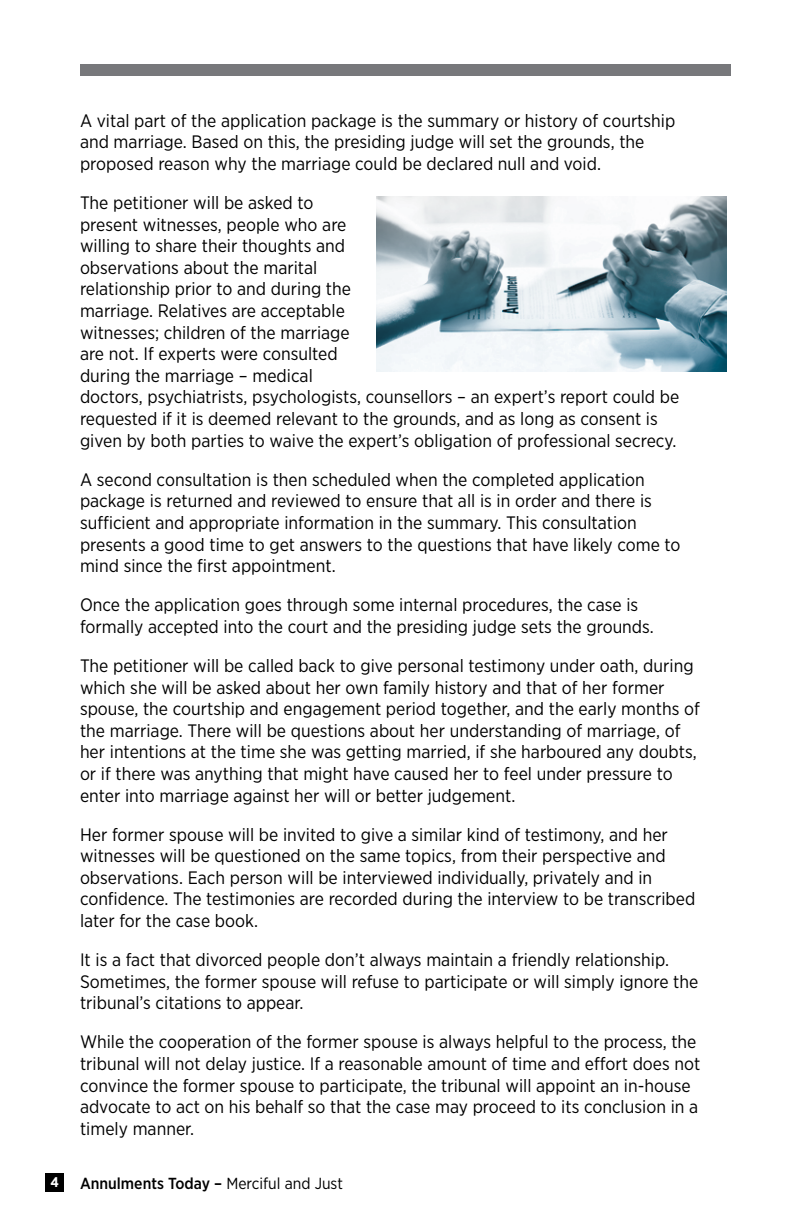
<style>
.page{position:relative;width:792px;height:1224px;background:#fff}
.page>*{position:absolute;margin:0;border:0;box-sizing:border-box;transform-origin:0 0}
.t1{font:18px/21.6px "Gotham Narrow";color:#000}
.t2{font:500 16px "Gotham Narrow";color:#000}
.t3{font:700 14px "Gotham Narrow";color:#fff}
.s1{font-weight:400}
</style>
<div class="page">
<div style="left:80px;top:64px;width:650px;height:12px;background:#77787b"></div>
<div style="left:46px;top:1173px;width:18px;height:19px;background:#000"></div>
<img style="left:377px;top:197px;width:349px;height:175px">
<p class="t1" style="left:80px;top:109px;width:597px">A vital part of the application package is the summary or history of courtship and marriage. Based on this, the presiding judge will set the grounds, the proposed reason why the marriage could be declared null and void.</p>
<p class="t1" style="left:80px;top:192px;width:601px">The petitioner will be asked to<br>present witnesses, people who are<br>willing to share their thoughts and<br>observations about the marital<br>relationship prior to and during the<br>marriage. Relatives are acceptable<br>witnesses; children of the marriage<br>are not. If experts were consulted<br>during the marriage – medical<br>doctors, psychiatrists, psychologists, counsellors – an expert’s report could be requested if it is deemed relevant to the grounds, and as long as consent is given by both parties to waive the expert’s obligation of professional secrecy.</p>
<p class="t1" style="left:80px;top:468px;width:602px">A second consultation is then scheduled when the completed application package is returned and reviewed to ensure that all is in order and there is sufficient and appropriate information in the summary. This consultation presents a good time to get answers to the questions that have likely come to mind since the first appointment.</p>
<p class="t1" style="left:80px;top:594px;width:575px">Once the application goes through some internal procedures, the case is formally accepted into the court and the presiding judge sets the grounds.</p>
<p class="t1" style="left:80px;top:654px;width:621px">The petitioner will be called back to give personal testimony under oath, during which she will be asked about her own family history and that of her former spouse, the courtship and engagement period together, and the early months of the marriage. There will be questions about her understanding of marriage, of her intentions at the time she was getting married, if she harboured any doubts, or if there was anything that might have caused her to feel under pressure to enter into marriage against her will or better judgement.</p>
<p class="t1" style="left:80px;top:823px;width:617px">Her former spouse will be invited to give a similar kind of testimony, and her witnesses will be questioned on the same topics, from their perspective and observations. Each person will be interviewed individually, privately and in confidence. The testimonies are recorded during the interview to be transcribed later for the case book.</p>
<p class="t1" style="left:80px;top:949px;width:620px">It is a fact that divorced people don’t always maintain a friendly relationship.<br>Sometimes, the former spouse will refuse to participate or will simply ignore the tribunal’s citations to appear.</p>
<p class="t1" style="left:80px;top:1031px;width:622px">While the cooperation of the former spouse is always helpful to the process, the tribunal will not delay justice. If a reasonable amount of time and effort does not convince the former spouse to participate, the tribunal will appoint an in-house advocate to act on his behalf so that the case may proceed to its conclusion in a timely manner.</p>
<p class="t3" style="left:51px;top:1174px;width:10px">4</p>
<p class="t2" style="left:80px;top:1173px;width:264px">Annulments Today – <span class="s1">Merciful and Just</span></p>
</div>
